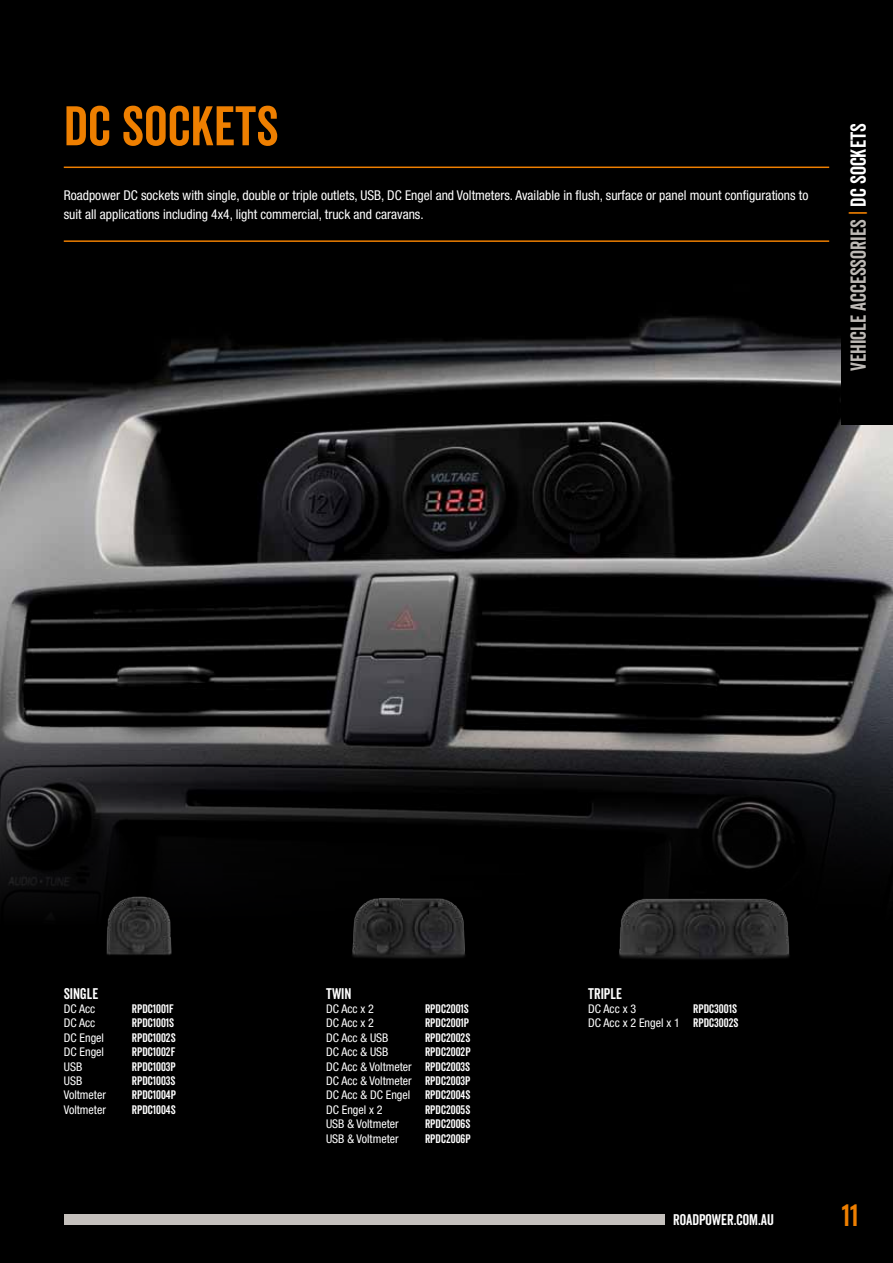
<style>
.page{position:relative;width:893px;height:1263px;background:#000}
.page>*{position:absolute;margin:0;border:0;box-sizing:border-box;transform-origin:0 0}
.t1{font:54px "Veneer Clean";color:#ee7f00}
.t2{font:30px "Veneer Clean";color:#ee7f00}
.t3{font:21px "Veneer Clean";color:#bdb9b5}
.t4{font:15px "Veneer Clean";color:#fff}
.t5{font:condensed 13.5px/19.2px "Helvetica Neue";color:#fff}
.t6{font:condensed 12px/14.4px "Helvetica Neue";color:#fff;text-align:justify}
.t7{font:12px "Veneer Clean";color:#fff}
.s1{color:#ee7f00}
.s2{color:#fff}
.s3{font-family:"Veneer Clean";font-stretch:normal}
</style>
<div class="page">
<img style="left:0;top:316px;width:893px;height:601px">
<hr style="left:64px;top:167px;width:765px;height:1px;background:#ee7f00">
<hr style="left:64px;top:240px;width:765px;height:2px;background:#ee7f00">
<img style="left:77px;top:880px;width:120px;height:75px">
<img style="left:317px;top:882px;width:183px;height:76px">
<img style="left:613px;top:893px;width:183px;height:67px">
<div style="left:64px;top:1214px;width:601px;height:11px;background:#c4c0bc"></div>
<div style="left:842px;top:106px;width:51px;height:319px;background:#000"></div>
<h1 class="t1" style="left:64px;top:93px;width:81px">DC SOCKETS</h1>
<p class="t5" style="left:64px;top:185px;width:746px">Roadpower DC sockets with single, double or triple outlets, USB, DC Engel and Voltmeters. Available in flush, surface or panel mount configurations to suit all applications including 4x4, light commercial, truck and caravans.</p>
<h3 class="t3" style="left:846px;top:371px;width:249px;rotate:-90deg">VEHICLE ACCESSORIES <span class="s1">|</span> <span class="s2">DC SOCKETS</span></h3>
<p class="t4" style="left:64px;top:984px;width:36px">SINGLE</p>
<p class="t6" style="left:64px;top:1001px;width:33px">DC Acc</p>
<p class="t7" style="left:132px;top:1001px;width:44px">RPDC1001F</p>
<p class="t6" style="left:64px;top:1016px;width:33px">DC Acc</p>
<p class="t7" style="left:132px;top:1016px;width:44px">RPDC1001S</p>
<p class="t6" style="left:64px;top:1030px;width:42px">DC Engel</p>
<p class="t7" style="left:132px;top:1030px;width:45px">RPDC1002S</p>
<p class="t6" style="left:64px;top:1045px;width:42px">DC Engel</p>
<p class="t7" style="left:132px;top:1045px;width:45px">RPDC1002F</p>
<p class="t6" style="left:64px;top:1059px;width:20px">USB</p>
<p class="t7" style="left:132px;top:1059px;width:46px">RPDC1003P</p>
<p class="t6" style="left:64px;top:1073px;width:20px">USB</p>
<p class="t7" style="left:132px;top:1073px;width:45px">RPDC1003S</p>
<p class="t6" style="left:64px;top:1088px;width:44px">Voltmeter</p>
<p class="t7" style="left:132px;top:1088px;width:46px">RPDC1004P</p>
<p class="t6" style="left:64px;top:1102px;width:44px">Voltmeter</p>
<p class="t7" style="left:132px;top:1102px;width:45px">RPDC1004S</p>
<p class="t4" style="left:326px;top:984px;width:27px">TWIN</p>
<p class="t6" style="left:326px;top:1001px;width:49px">DC Acc x 2</p>
<p class="t7" style="left:425px;top:1001px;width:45px">RPDC2001S</p>
<p class="t6" style="left:326px;top:1016px;width:49px">DC Acc x 2</p>
<p class="t7" style="left:425px;top:1016px;width:46px">RPDC2001P</p>
<p class="t6" style="left:326px;top:1030px;width:64px">DC Acc &amp; USB</p>
<p class="t7" style="left:425px;top:1030px;width:47px">RPDC2002S</p>
<p class="t6" style="left:326px;top:1045px;width:64px">DC Acc &amp; USB</p>
<p class="t7" style="left:425px;top:1045px;width:47px">RPDC2002P</p>
<p class="t6" style="left:326px;top:1059px;width:146px">DC Acc &amp; Voltmeter <span class="s3">RPDC2003S </span>DC Acc &amp; Voltmeter <span class="s3">RPDC2003P </span>DC Acc &amp; DC Engel <span class="s3">RPDC2004S </span>DC Engel x 2</p>
<p class="t7" style="left:425px;top:1102px;width:47px">RPDC2005S</p>
<p class="t6" style="left:326px;top:1117px;width:74px">USB &amp; Voltmeter</p>
<p class="t7" style="left:425px;top:1117px;width:47px">RPDC2006S</p>
<p class="t6" style="left:326px;top:1131px;width:74px">USB &amp; Voltmeter</p>
<p class="t7" style="left:425px;top:1131px;width:47px">RPDC2006P</p>
<p class="t4" style="left:588px;top:984px;width:35px">TRIPLE</p>
<p class="t6" style="left:588px;top:1001px;width:49px">DC Acc x 3</p>
<p class="t7" style="left:693px;top:1001px;width:45px">RPDC3001S</p>
<p class="t6" style="left:588px;top:1016px;width:152px">DC Acc x 2 Engel x 1 <span class="s3">RPDC3002S</span></p>
<p class="t4" style="left:673px;top:1210px;width:102px">ROADPOWER.COM.AU</p>
<h2 class="t2" style="left:842px;top:1197px;width:18px">11</h2>
</div>
